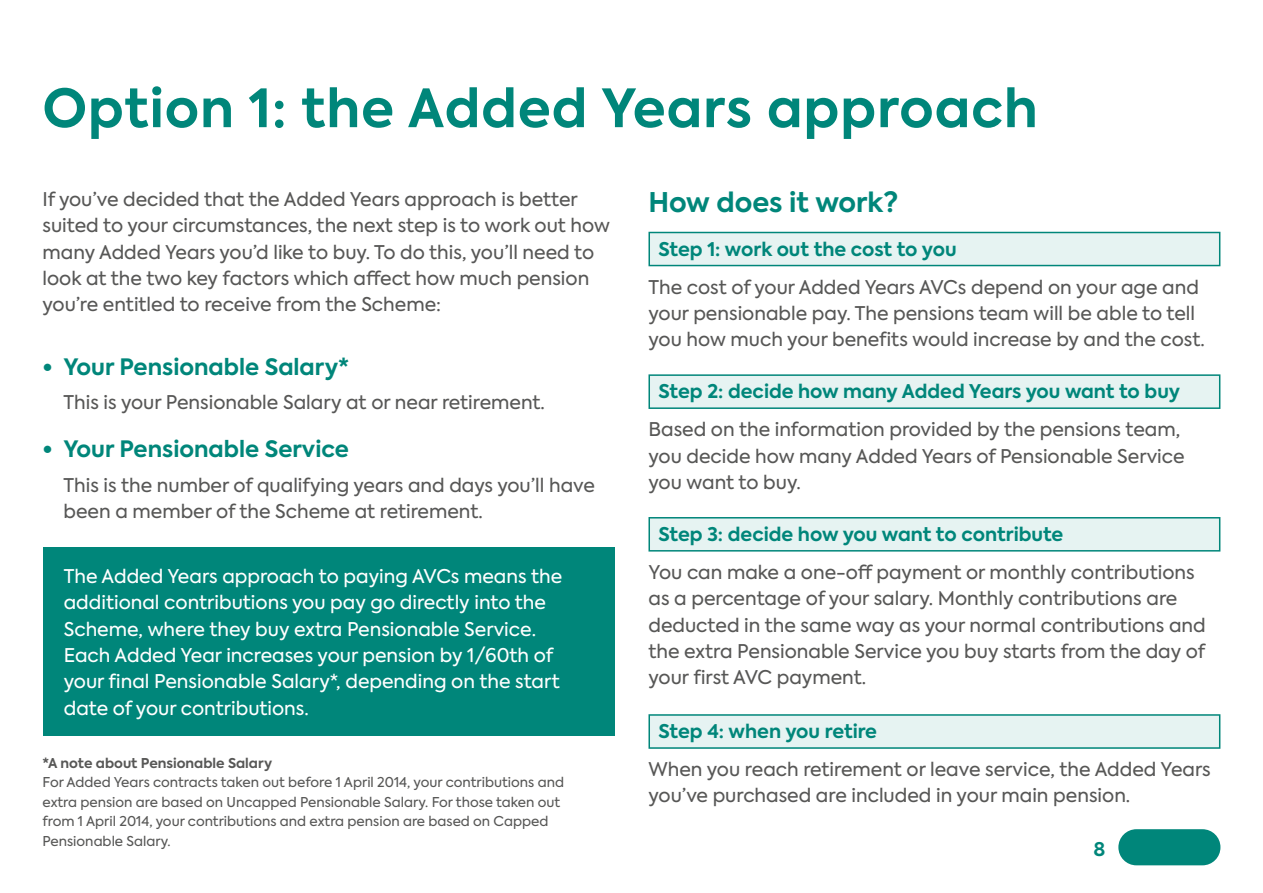
<style>
.page{position:relative;width:1263px;height:893px;background:#fff}
.page>*{position:absolute;margin:0;border:0;box-sizing:border-box;transform-origin:0 0}
.t1{font:700 52.5px "Axiforma";letter-spacing:.02em;color:#00867a}
.t2{font:700 27px "Axiforma";color:#00867a}
.t3{font:700 22.5px "Axiforma";color:#00867a}
.t4{font:18.9px/26.4px "Axiforma";color:#575756}
.t5{font:18.9px/26.4px "Axiforma";color:#fff}
.t6{font:700 18.9px "Axiforma";color:#00867a}
.t7{font:700 18.75px "Axiforma";color:#00867a}
.t8{font:13.5px/19.5px "Axiforma";color:#575756}
.t9{font:700 13.5px "Axiforma";color:#575756}
</style>
<div class="page">
<div style="left:1118px;top:829px;width:102px;height:36px;background:#00867a;border-radius:18px"></div>
<div style="left:43px;top:547px;width:571px;height:189px;background:#00867a"></div>
<div style="left:649px;top:232px;width:571px;height:34px;background:#e6f3f2"></div>
<div style="left:648px;top:232px;width:572px;height:34px;border:2px solid #00867a"></div>
<div style="left:649px;top:375px;width:571px;height:33px;background:#e6f3f2"></div>
<div style="left:648px;top:374px;width:572px;height:35px;border:2px solid #00867a"></div>
<div style="left:649px;top:518px;width:571px;height:33px;background:#e6f3f2"></div>
<div style="left:648px;top:517px;width:572px;height:35px;border:2px solid #00867a"></div>
<div style="left:649px;top:715px;width:571px;height:33px;background:#e6f3f2"></div>
<div style="left:648px;top:714px;width:572px;height:35px;border:2px solid #00867a"></div>
<h1 class="t1" style="left:43px;top:72px;width:997px">Option 1: the Added Years approach</h1>
<p class="t4" style="left:43px;top:186px;width:569px">If you’ve decided that the Added Years approach is better suited to your circumstances, the next step is to work out how many Added Years you’d like to buy. To do this, you’ll need to look at the two key factors which affect how much pension you’re entitled to receive from the Scheme:</p>
<p class="t3" style="left:43px;top:351px;width:308px">• Your Pensionable Salary*</p>
<p class="t4" style="left:64px;top:390px;width:483px">This is your Pensionable Salary at or near retirement.</p>
<p class="t3" style="left:43px;top:434px;width:308px">• Your Pensionable Service</p>
<p class="t4" style="left:64px;top:472px;width:533px">This is the number of qualifying years and days you’ll have been a member of the Scheme at retirement.</p>
<p class="t5" style="left:64px;top:563px;width:500px">The Added Years approach to paying AVCs means the additional contributions you pay go directly into the Scheme, where they buy extra Pensionable Service.<br>Each Added Year increases your pension by 1/60th of your final Pensionable Salary*, depending on the start date of your contributions.</p>
<p class="t9" style="left:43px;top:754px;width:231px">*A note about Pensionable Salary</p>
<p class="t8" style="left:43px;top:773px;width:523px">For Added Years contracts taken out before 1 April 2014, your contributions and extra pension are based on Uncapped Pensionable Salary. For those taken out from 1 April 2014, your contributions and extra pension are based on Capped Pensionable Salary.</p>
<h2 class="t2" style="left:648px;top:184px;width:251px">How does it work?</h2>
<p class="t6" style="left:658px;top:236px;width:300px">Step 1: work out the cost to you</p>
<p class="t4" style="left:648px;top:274px;width:558px">The cost of your Added Years AVCs depend on your age and your pensionable pay. The pensions team will be able to tell you how much your benefits would increase by and the cost.</p>
<p class="t6" style="left:658px;top:379px;width:523px">Step 2: decide how many Added Years you want to buy</p>
<p class="t4" style="left:648px;top:416px;width:538px">Based on the information provided by the pensions team, you decide how many Added Years of Pensionable Service you want to buy.</p>
<p class="t6" style="left:658px;top:521px;width:406px">Step 3: decide how you want to contribute</p>
<p class="t4" style="left:648px;top:559px;width:559px">You can make a one-off payment or monthly contributions as a percentage of your salary. Monthly contributions are deducted in the same way as your normal contributions and the extra Pensionable Service you buy starts from the day of your first AVC payment.</p>
<p class="t6" style="left:658px;top:718px;width:220px">Step 4: when you retire</p>
<p class="t4" style="left:648px;top:756px;width:564px">When you reach retirement or leave service, the Added Years you’ve purchased are included in your main pension.</p>
<p class="t7" style="left:1093px;top:837px;width:13px">8</p>
</div>
